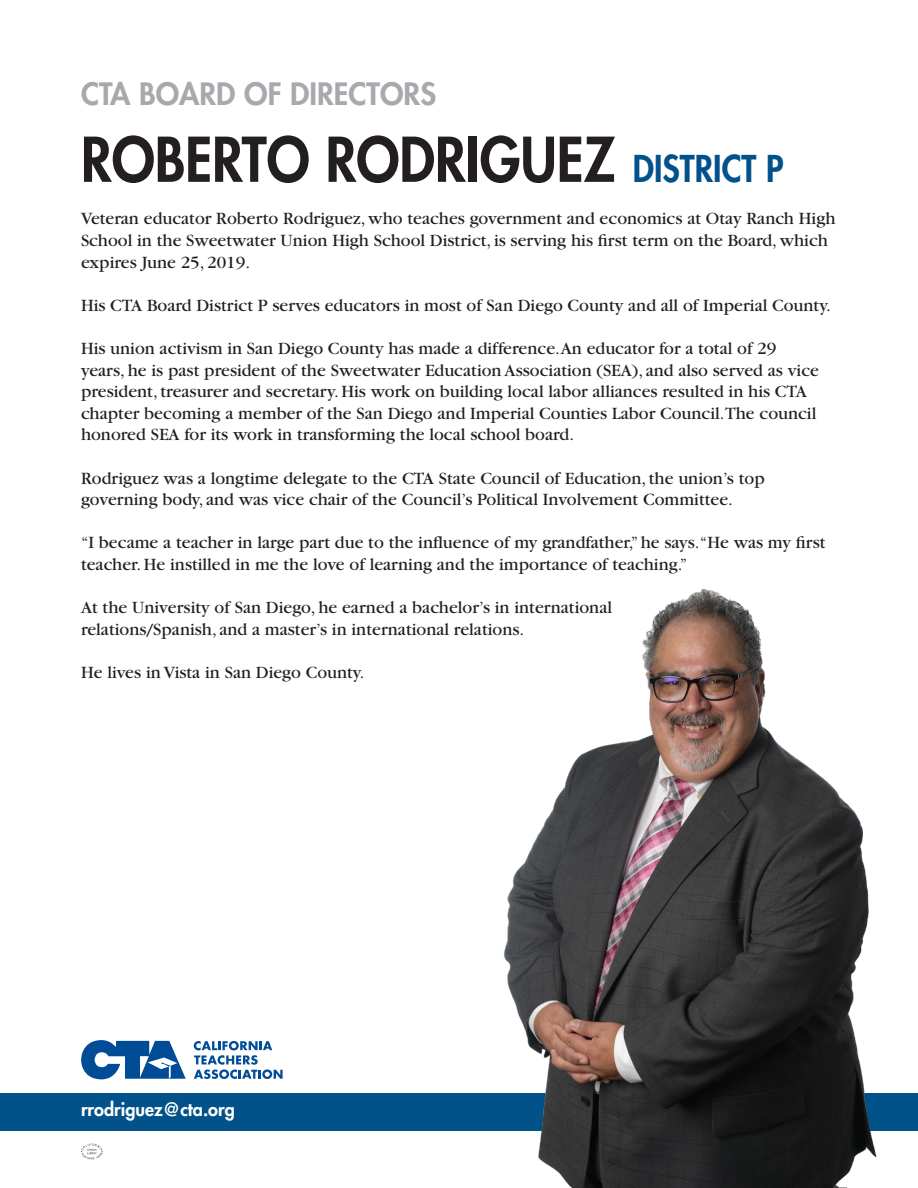
<style>
.page{position:relative;width:918px;height:1188px;background:#fff}
.page>*{position:absolute;margin:0;border:0;box-sizing:border-box;transform-origin:0 0}
.t1{font:800 60px "Futura";color:#231f20;scale:.92 1}
.t2{font:800 30px "Futura";color:#a8a9ad}
.t3{font:18px/21.6px "Garamond";color:#231f20}
.t4{font:800 18px "Futura";color:#fff}
.s1{font-size:36px;color:#01518a}
</style>
<div class="page">
<div style="left:0;top:1094px;width:918px;height:37px;background:#01518a"></div>
<svg style="left:194px;top:1041px;width:89px;height:38px"></svg>
<svg style="left:81px;top:1040px;width:105px;height:40px"></svg>
<img style="left:81px;top:1143px;width:22px;height:17px">
<img style="left:458px;top:589px;width:439px;height:599px">
<p class="t2" style="left:81px;top:75px;width:357px">CTA BOARD OF DIRECTORS</p>
<p class="t1" style="left:81px;top:122px;width:765px">ROBERTO RODRIGUEZ <span class="s1">DISTRICT P</span></p>
<p class="t3" style="left:81px;top:208px;width:756px">Veteran educator Roberto Rodriguez, who teaches government and economics at Otay Ranch High<br>School in the Sweetwater Union High School District, is serving his first term on the Board, which expires June 25, 2019.</p>
<p class="t3" style="left:81px;top:295px;width:751px">His CTA Board District P serves educators in most of San Diego County and all of Imperial County.</p>
<p class="t3" style="left:81px;top:338px;width:740px">His union activism in San Diego County has made a difference.An educator for a total of 29 years, he is past president of the Sweetwater Education Association (SEA), and also served as vice president, treasurer and secretary. His work on building local labor alliances resulted in his CTA chapter becoming a member of the San Diego and Imperial Counties Labor Council.The council honored SEA for its work in transforming the local school board.</p>
<p class="t3" style="left:81px;top:467px;width:685px">Rodriguez was a longtime delegate to the CTA State Council of Education, the union’s top governing body, and was vice chair of the Council’s Political Involvement Committee.</p>
<p class="t3" style="left:81px;top:532px;width:746px">“I became a teacher in large part due to the influence of my grandfather,” he says.“He was my first teacher. He instilled in me the love of learning and the importance of teaching.”</p>
<p class="t3" style="left:81px;top:597px;width:533px">At the University of San Diego, he earned a bachelor’s in international</p>
<p class="t3" style="left:81px;top:619px;width:445px">relations/Spanish, and a master’s in international relations.</p>
<p class="t3" style="left:81px;top:662px;width:285px">He lives in Vista in San Diego County.</p>
<p class="t4" style="left:81px;top:1098px;width:155px">rrodriguez@cta.org</p>
</div>
